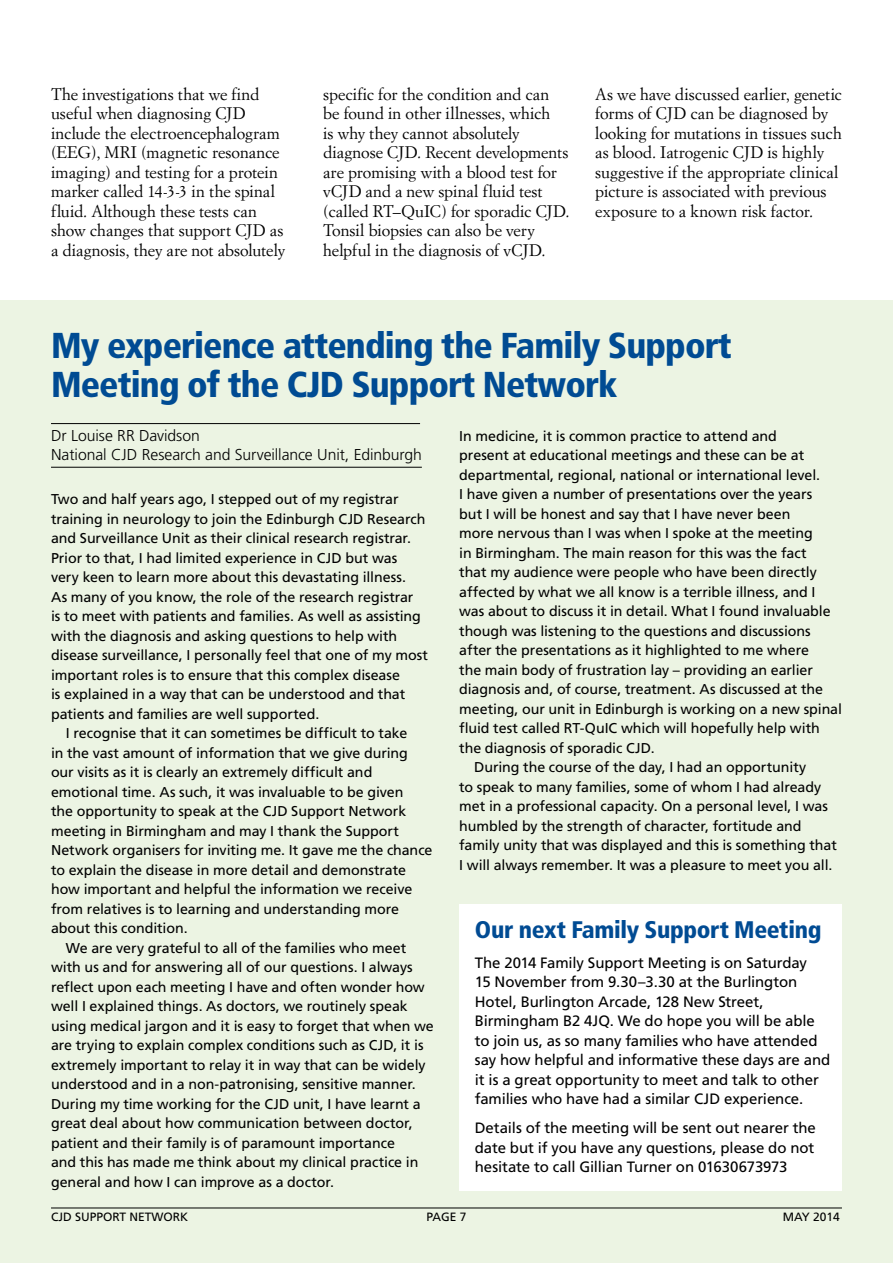
<style>
.page{position:relative;width:893px;height:1263px;background:#fff}
.page>*{position:absolute;margin:0;border:0;box-sizing:border-box;transform-origin:0 0}
.t1{font:900 condensed 36px/39px "Frutiger";letter-spacing:-.025em;color:#004b93}
.t2{font:900 condensed 24px "Frutiger";letter-spacing:-.015em;color:#004b93}
.t3{font:16.5px/19.5px "Simoncini Garamond";letter-spacing:-.005em;color:#000}
.t4{font:300 15.75px/19.5px "Frutiger";letter-spacing:-.005em;color:#000}
.t5{font:15px/19.5px "Frutiger";letter-spacing:-.01em;color:#000}
.t6{font:14.25px/19.5px "Frutiger";letter-spacing:-.005em;color:#000}
.t7{font:12px "Frutiger";color:#000}
</style>
<div class="page">
<div style="left:0;top:300px;width:893px;height:963px;background:#ecf4e3"></div>
<hr style="left:51px;top:1208px;width:791px;height:1px;background:#000">
<hr style="left:51px;top:423px;width:369px;height:1px;background:#000">
<hr style="left:51px;top:467px;width:371px;height:1px;background:#000">
<div style="left:459px;top:904px;width:383px;height:287px;background:#fff"></div>
<p class="t3" style="left:51px;top:84px;width:235px">The investigations that we find useful when diagnosing CJD include the electroencephalogram (EEG), MRI (magnetic resonance imaging) and testing for a protein marker called 14-3-3 in the spinal fluid. Although these tests can show changes that support CJD as a diagnosis, they are not absolutely</p>
<p class="t3" style="left:323px;top:84px;width:248px">specific for the condition and can be found in other illnesses, which<br>is why they cannot absolutely diagnose CJD. Recent developments are promising with a blood test for vCJD and a new spinal fluid test (called RT–QuIC) for sporadic CJD.<br>Tonsil biopsies can also be very helpful in the diagnosis of vCJD.</p>
<p class="t3" style="left:595px;top:84px;width:248px">As we have discussed earlier, genetic forms of CJD can be diagnosed by looking for mutations in tissues such as blood. Iatrogenic CJD is highly suggestive if the appropriate clinical picture is associated with previous exposure to a known risk factor.</p>
<h1 class="t1" style="left:51px;top:326px;width:682px">My experience attending the Family Support<br>Meeting of the CJD Support Network</h1>
<p class="t4" style="left:51px;top:426px;width:372px">Dr Louise RR Davidson<br>National CJD Research and Surveillance Unit, Edinburgh</p>
<p class="t6" style="left:459px;top:426px;width:319px">In medicine, it is common practice to attend and</p>
<p class="t6" style="left:459px;top:446px;width:346px">present at educational meetings and these can be at</p>
<p class="t6" style="left:459px;top:465px;width:362px">departmental, regional, national or international level.</p>
<p class="t6" style="left:459px;top:485px;width:355px">I have given a number of presentations over the years</p>
<p class="t6" style="left:459px;top:504px;width:333px">but I will be honest and say that I have never been</p>
<p class="t6" style="left:459px;top:524px;width:355px">more nervous than I was when I spoke at the meeting</p>
<p class="t6" style="left:459px;top:543px;width:349px">in Birmingham. The main reason for this was the fact</p>
<p class="t6" style="left:459px;top:563px;width:359px">that my audience were people who have been directly</p>
<p class="t6" style="left:459px;top:582px;width:358px">affected by what we all know is a terrible illness, and I</p>
<p class="t6" style="left:459px;top:602px;width:373px">was about to discuss it in detail. What I found invaluable</p>
<p class="t6" style="left:459px;top:621px;width:353px">though was listening to the questions and discussions</p>
<p class="t6" style="left:459px;top:641px;width:351px">after the presentations as it highlighted to me where</p>
<p class="t6" style="left:459px;top:660px;width:355px">the main body of frustration lay – providing an earlier</p>
<p class="t6" style="left:459px;top:679px;width:365px">diagnosis and, of course, treatment. As discussed at the</p>
<p class="t6" style="left:459px;top:699px;width:384px">meeting, our unit in Edinburgh is working on a new spinal</p>
<p class="t6" style="left:459px;top:718px;width:362px">fluid test called RT-QuIC which will hopefully help with</p>
<p class="t6" style="left:459px;top:738px;width:197px">the diagnosis of sporadic CJD.</p>
<p class="t6" style="left:474px;top:757px;width:334px">During the course of the day, I had an opportunity</p>
<p class="t6" style="left:459px;top:777px;width:364px">to speak to many families, some of whom I had already</p>
<p class="t6" style="left:459px;top:796px;width:370px">met in a professional capacity. On a personal level, I was</p>
<p class="t6" style="left:459px;top:816px;width:344px">humbled by the strength of character, fortitude and</p>
<p class="t6" style="left:459px;top:835px;width:379px">family unity that was displayed and this is something that</p>
<p class="t6" style="left:459px;top:855px;width:375px">I will always remember. It was a pleasure to meet you all.</p>
<p class="t6" style="left:51px;top:490px;width:379px">Two and half years ago, I stepped out of my registrar training in neurology to join the Edinburgh CJD Research and Surveillance Unit as their clinical research registrar.<br>Prior to that, I had limited experience in CJD but was very keen to learn more about this devastating illness.<br>As many of you know, the role of the research registrar<br>is to meet with patients and families. As well as assisting with the diagnosis and asking questions to help with disease surveillance, I personally feel that one of my most important roles is to ensure that this complex disease<br>is explained in a way that can be understood and that patients and families are well supported.</p>
<p class="t6" style="left:66px;top:724px;width:343px">I recognise that it can sometimes be difficult to take</p>
<p class="t6" style="left:51px;top:743px;width:358px">in the vast amount of information that we give during</p>
<p class="t6" style="left:51px;top:763px;width:323px">our visits as it is clearly an extremely difficult and</p>
<p class="t6" style="left:51px;top:782px;width:354px">emotional time. As such, it was invaluable to be given</p>
<p class="t6" style="left:51px;top:802px;width:357px">the opportunity to speak at the CJD Support Network</p>
<p class="t6" style="left:51px;top:821px;width:350px">meeting in Birmingham and may I thank the Support</p>
<p class="t6" style="left:51px;top:841px;width:383px">Network organisers for inviting me. It gave me the chance</p>
<p class="t6" style="left:51px;top:860px;width:356px">to explain the disease in more detail and demonstrate</p>
<p class="t6" style="left:51px;top:880px;width:363px">how important and helpful the information we receive</p>
<p class="t6" style="left:51px;top:899px;width:350px">from relatives is to learning and understanding more</p>
<p class="t6" style="left:51px;top:919px;width:138px">about this condition.</p>
<p class="t6" style="left:66px;top:938px;width:342px">We are very grateful to all of the families who meet</p>
<p class="t6" style="left:51px;top:958px;width:363px">with us and for answering all of our questions. I always</p>
<p class="t6" style="left:51px;top:977px;width:375px">reflect upon each meeting I have and often wonder how</p>
<p class="t6" style="left:51px;top:997px;width:358px">well I explained things. As doctors, we routinely speak</p>
<p class="t6" style="left:51px;top:1016px;width:384px">using medical jargon and it is easy to forget that when we</p>
<p class="t6" style="left:51px;top:1035px;width:374px">are trying to explain complex conditions such as CJD, it is</p>
<p class="t6" style="left:51px;top:1055px;width:376px">extremely important to relay it in way that can be widely</p>
<p class="t6" style="left:51px;top:1074px;width:366px">understood and in a non-patronising, sensitive manner.</p>
<p class="t6" style="left:51px;top:1094px;width:371px">During my time working for the CJD unit, I have learnt a</p>
<p class="t6" style="left:51px;top:1113px;width:363px">great deal about how communication between doctor,</p>
<p class="t6" style="left:51px;top:1133px;width:345px">patient and their family is of paramount importance</p>
<p class="t6" style="left:51px;top:1152px;width:369px">and this has made me think about my clinical practice in</p>
<p class="t6" style="left:51px;top:1172px;width:284px">general and how I can improve as a doctor.</p>
<h2 class="t2" style="left:475px;top:915px;width:348px">Our next Family Support Meeting</h2>
<p class="t5" style="left:475px;top:953px;width:357px">The 2014 Family Support Meeting is on Saturday<br>15 November from 9.30–3.30 at the Burlington Hotel, Burlington Arcade, 128 New Street, Birmingham B2 4JQ. We do hope you will be able to join us, as so many families who have attended say how helpful and informative these days are and it is a great opportunity to meet and talk to other families who have had a similar CJD experience.</p>
<p class="t5" style="left:475px;top:1118px;width:342px;text-align:justify">Details of the meeting will be sent out nearer the date but if you have any questions, please do not hesitate to call Gillian Turner on 01630673973</p>
<p class="t7" style="left:51px;top:1210px;width:139px">CJD SUPPORT NETWORK</p>
<p class="t7" style="left:426px;top:1210px;width:42px">PAGE 7</p>
<p class="t7" style="left:783px;top:1210px;width:59px">MAY 2014</p>
</div>
